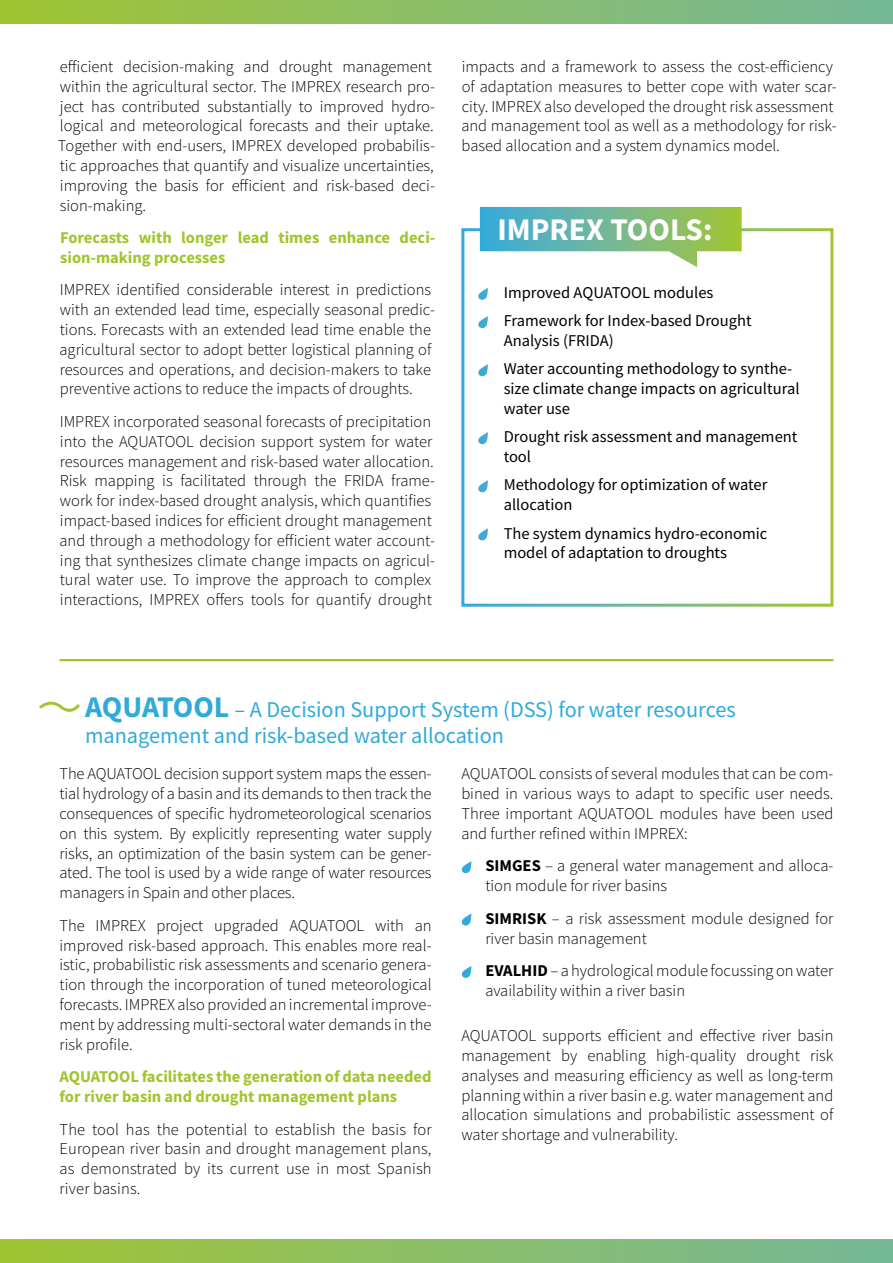
<style>
.page{position:relative;width:893px;height:1263px;background:#fff}
.page>*{position:absolute;margin:0;border:0;box-sizing:border-box;transform-origin:0 0}
.t1{font:700 31.5px "Source Sans Pro";color:#fff}
.t2{font:22.5px/25.5px "Source Sans Pro";color:#2faada}
.t3{font:300 16.5px/19.8px "Source Sans Pro";color:#000}
.t4{font:16.5px/19.8px "Source Sans Pro";color:#000}
.t5{font:700 16.5px/19.8px "Source Sans Pro";color:#a0c52d}
.s1{font-weight:700;font-size:30px}
.s2{font-weight:700}
</style>
<div class="page">
<div style="left:0;top:0;width:893px;height:23px;background:linear-gradient(to right,#a0c534,#75b899)"></div>
<div style="left:0;top:1239px;width:893px;height:24px;background:linear-gradient(to right,#a0c534,#75b899)"></div>
<div style="left:461px;top:228px;width:372px;height:379px;border:3px solid #fff"></div>
<svg style="left:39px;top:701px;width:41px;height:11px"></svg>
<hr style="left:60px;top:659px;width:773px;height:2px;background:#a0c52d">
<svg style="left:480px;top:207px;width:262px;height:60px"></svg>
<p class="t3" style="left:58px;top:57px;width:379px">efficient decision-making and drought management within the agricultural sector. The IMPREX research pro&shy;ject has contributed substantially to improved hydro&shy;logical and meteorological forecasts and their uptake.<br>Together with end-users, IMPREX developed probabilis&shy;tic approaches that quantify and visualize uncertainties, improving the basis for efficient and risk-based deci&shy;sion-making.</p>
<p class="t5" style="left:60px;top:227px;width:377px">Forecasts with longer lead times enhance deci&shy;sion-making processes</p>
<p class="t3" style="left:60px;top:280px;width:377px">IMPREX identified considerable interest in predictions with an extended lead time, especially seasonal predic&shy;tions. Forecasts with an extended lead time enable the agricultural sector to adopt better logistical planning of resources and operations, and decision-makers to take preventive actions to reduce the impacts of droughts.</p>
<p class="t3" style="left:60px;top:412px;width:377px">IMPREX incorporated seasonal forecasts of precipitation into the AQUATOOL decision support system for water resources management and risk-based water allocation.<br>Risk mapping is facilitated through the FRIDA frame&shy;work for index-based drought analysis, which quantifies impact-based indices for efficient drought management and through a methodology for efficient water account&shy;ing that synthesizes climate change impacts on agricul&shy;tural water use. To improve the approach to complex interactions, IMPREX offers tools for quantify drought</p>
<p class="t3" style="left:461px;top:57px;width:377px">impacts and a framework to assess the cost-efficiency of adaptation measures to better cope with water scar&shy;city. IMPREX also developed the drought risk assessment and management tool as well as a methodology for risk&shy;based allocation and a system dynamics model.</p>
<h1 class="t1" style="left:497px;top:208px;width:217px">IMPREX TOOLS:</h1>
<p class="t4" style="left:504px;top:278px;width:250px;line-height:28.3px">Improved AQUATOOL modules<br>Framework for Index-based Drought</p>
<p class="t4" style="left:504px;top:326px;width:290px;line-height:28.3px">Analysis (FRIDA)<br>Water accounting methodology to synthe-</p>
<p class="t4" style="left:504px;top:379px;width:297px">size climate change impacts on agricultural water use</p>
<p class="t4" style="left:504px;top:427px;width:295px">Drought risk assessment and management tool</p>
<p class="t4" style="left:504px;top:475px;width:265px">Methodology for optimization of water allocation</p>
<p class="t4" style="left:504px;top:523px;width:265px">The system dynamics hydro-economic model of adaptation to droughts</p>
<h2 class="t2" style="left:85px;top:697px;width:652px"><span class="s1">AQUATOOL</span> – A Decision Support System (DSS) for water resources management and risk-based water allocation</h2>
<p class="t3" style="left:60px;top:764px;width:374px;text-align:justify">The AQUATOOL decision support system maps the essen&shy;tial hydrology of a basin and its demands to then track the consequences of specific hydrometeorological scenarios on this system. By explicitly representing water supply risks, an optimization of the basin system can be gener&shy;ated. The tool is used by a wide range of water resources managers in Spain and other places.</p>
<p class="t3" style="left:60px;top:915px;width:374px;text-align:justify">The IMPREX project upgraded AQUATOOL with an improved risk-based approach. This enables more real&shy;istic, probabilistic risk assessments and scenario genera&shy;tion through the incorporation of tuned meteorological forecasts. IMPREX also provided an incremental improve&shy;ment by addressing multi-sectoral water demands in the risk profile.</p>
<p class="t5" style="left:60px;top:1066px;width:374px">AQUATOOL facilitates the generation of data needed for river basin and drought management plans</p>
<p class="t3" style="left:60px;top:1119px;width:374px;text-align:justify">The tool has the potential to establish the basis for European river basin and drought management plans, as demonstrated by its current use in most Spanish river basins.</p>
<p class="t3" style="left:461px;top:764px;width:374px;text-align:justify">AQUATOOL consists of several modules that can be com&shy;bined in various ways to adapt to specific user needs.<br>Three important AQUATOOL modules have been used and further refined within IMPREX:</p>
<p class="t3" style="left:485px;top:856px;width:350px"><span class="s2">SIMGES</span> – a general water management and alloca&shy;tion module for river basins</p>
<p class="t3" style="left:485px;top:908px;width:350px"><span class="s2">SIMRISK</span> – a risk assessment module designed for river basin management</p>
<p class="t3" style="left:485px;top:961px;width:350px"><span class="s2">EVALHID</span> – a hydrological module focussing on water availability within a river basin</p>
<p class="t3" style="left:461px;top:1026px;width:374px;text-align:justify">AQUATOOL supports efficient and effective river basin management by enabling high-quality drought risk analyses and measuring efficiency as well as long-term planning within a river basin e.g. water management and allocation simulations and probabilistic assessment of water shortage and vulnerability.</p>
</div>
